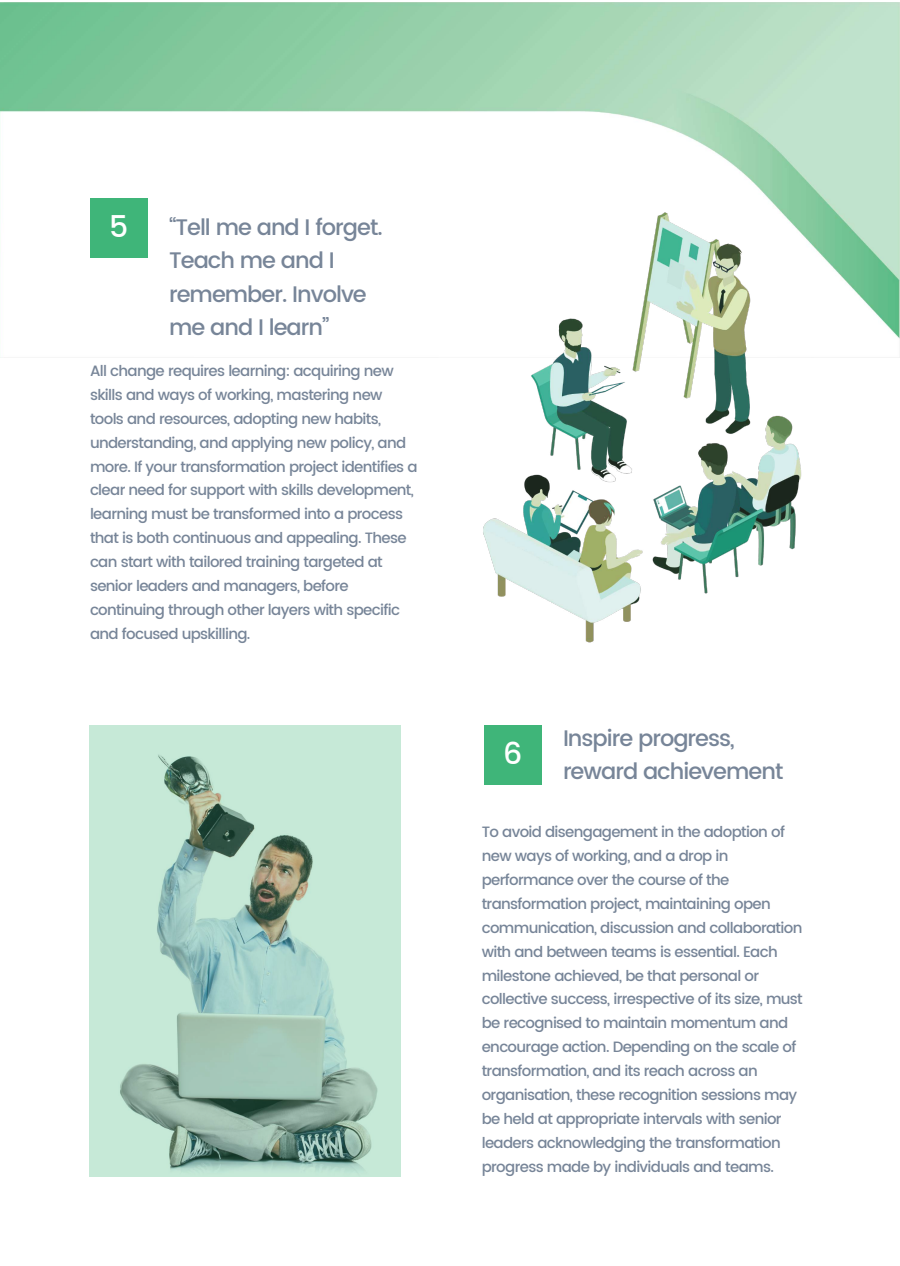
<style>
.page{position:relative;width:900px;height:1266px;background:#fff}
.page>*{position:absolute;margin:0;border:0;box-sizing:border-box;transform-origin:0 0}
.t1{font:500 30px "Poppins";color:#fff}
.t2{font:500 22.5px/33.2px "Poppins";letter-spacing:-.045em;color:#778598}
.t3{font:500 15px/23.9px "Poppins";letter-spacing:-.045em;color:#778598}
</style>
<div class="page">
<div style="left:484px;top:725px;width:57px;height:59px;background:#3fb579"></div>
<img style="left:0;top:2px;width:900px;height:337px">
<div style="left:90px;top:199px;width:57px;height:59px;background:#3fb579"></div>
<img style="left:482px;top:210px;width:325px;height:433px">
<img style="left:90px;top:725px;width:311px;height:451px">
<h1 class="t1" style="left:109px;top:209px;width:21px">5</h1>
<h2 class="t2" style="left:169px;top:211px;width:215px">“Tell me and I forget.<br>Teach me and I remember. Involve me and I learn”</h2>
<p class="t3" style="left:90px;top:359px;width:329px">All change requires learning: acquiring new skills and ways of working, mastering new tools and resources, adopting new habits, understanding, and applying new policy, and more. If your transformation project identifies a clear need for support with skills development, learning must be transformed into a process that is both continuous and appealing. These can start with tailored training targeted at senior leaders and managers, before continuing through other layers with specific and focused upskilling.</p>
<h1 class="t1" style="left:503px;top:736px;width:21px">6</h1>
<h2 class="t2" style="left:563px;top:721px;width:222px">Inspire progress, reward achievement</h2>
<p class="t3" style="left:482px;top:820px;width:323px">To avoid disengagement in the adoption of new ways of working, and a drop in performance over the course of the transformation project, maintaining open communication, discussion and collaboration with and between teams is essential. Each milestone achieved, be that personal or collective success, irrespective of its size, must be recognised to maintain momentum and encourage action. Depending on the scale of transformation, and its reach across an organisation, these recognition sessions may be held at appropriate intervals with senior leaders acknowledging the transformation progress made by individuals and teams.</p>
</div>
